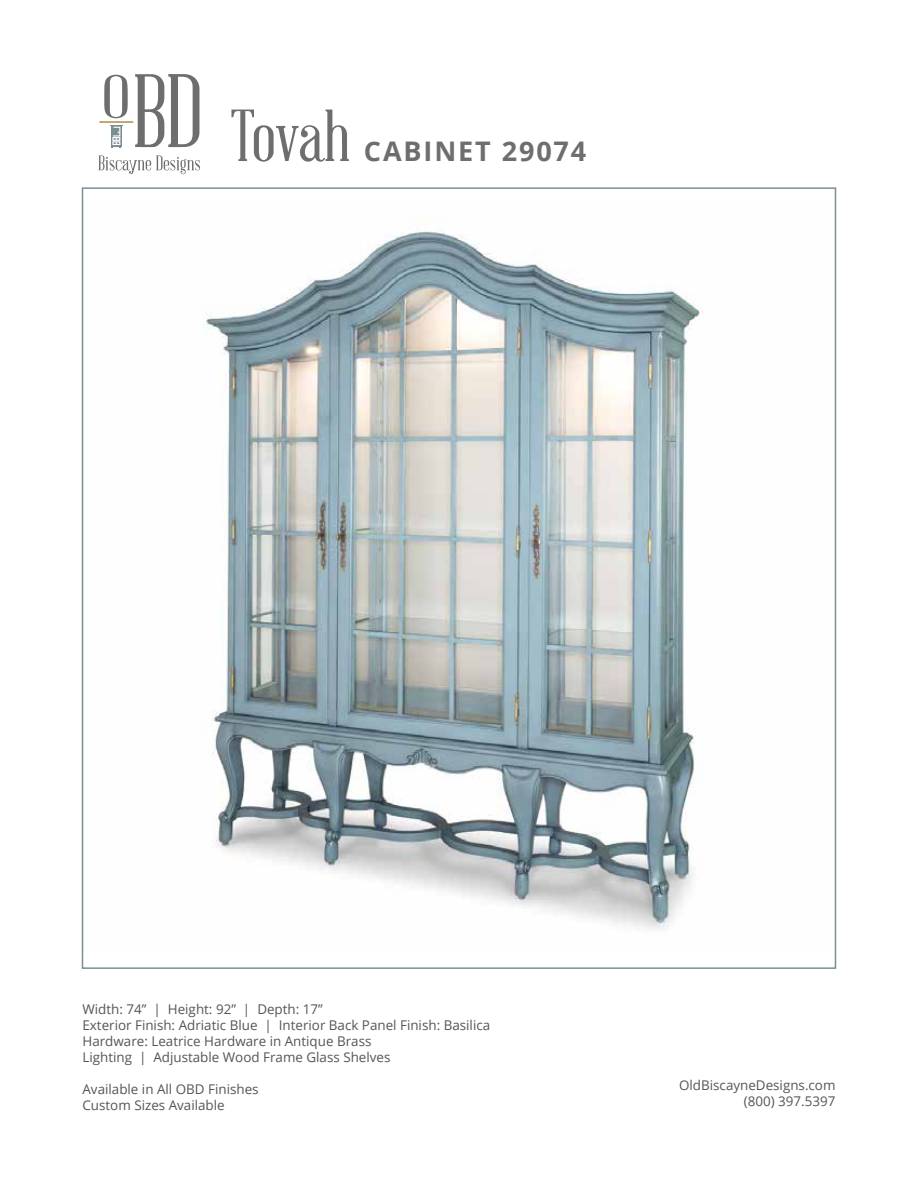
<style>
.page{position:relative;width:918px;height:1188px;background:#fff}
.page>*{position:absolute;margin:0;border:0;box-sizing:border-box;transform-origin:0 0}
.t1{font:72px "Abraham Lincoln";letter-spacing:-.01em;color:#6e6e6f}
.t2{font:700 27px "Open Sans";letter-spacing:.07em;color:#6e6e6f}
.t3{font:13.35px/16px "Open Sans";color:#545653}
</style>
<div class="page">
<img style="left:204px;top:228px;width:499px;height:701px">
<svg style="left:104px;top:75px;width:24px;height:43px"></svg>
<svg style="left:135px;top:74px;width:64px;height:73px"></svg>
<svg style="left:99px;top:155px;width:101px;height:19px"></svg>
<svg style="left:110px;top:125px;width:12px;height:23px"></svg>
<hr style="left:99px;top:121px;width:34px;height:2px;background:#ae8c3f">
<h1 class="t1" style="left:230px;top:98px;width:121px">Tovah</h1>
<h2 class="t2" style="left:364px;top:133px;width:224px">CABINET 29074</h2>
<p class="t3" style="left:82px;top:1001px;width:409px">Width: 74” | Height: 92” | Depth: 17”<br>Exterior Finish: Adriatic Blue | Interior Back Panel Finish: Basilica Hardware: Leatrice Hardware in Antique Brass<br>Lighting | Adjustable Wood Frame Glass Shelves</p>
<p class="t3" style="left:82px;top:1081px;width:178px">Available in All OBD Finishes<br>Custom Sizes Available</p>
<p class="t3" style="left:679px;top:1077px;width:158px;text-align:right">OldBiscayneDesigns.com (800) 397.5397</p>
</div>
